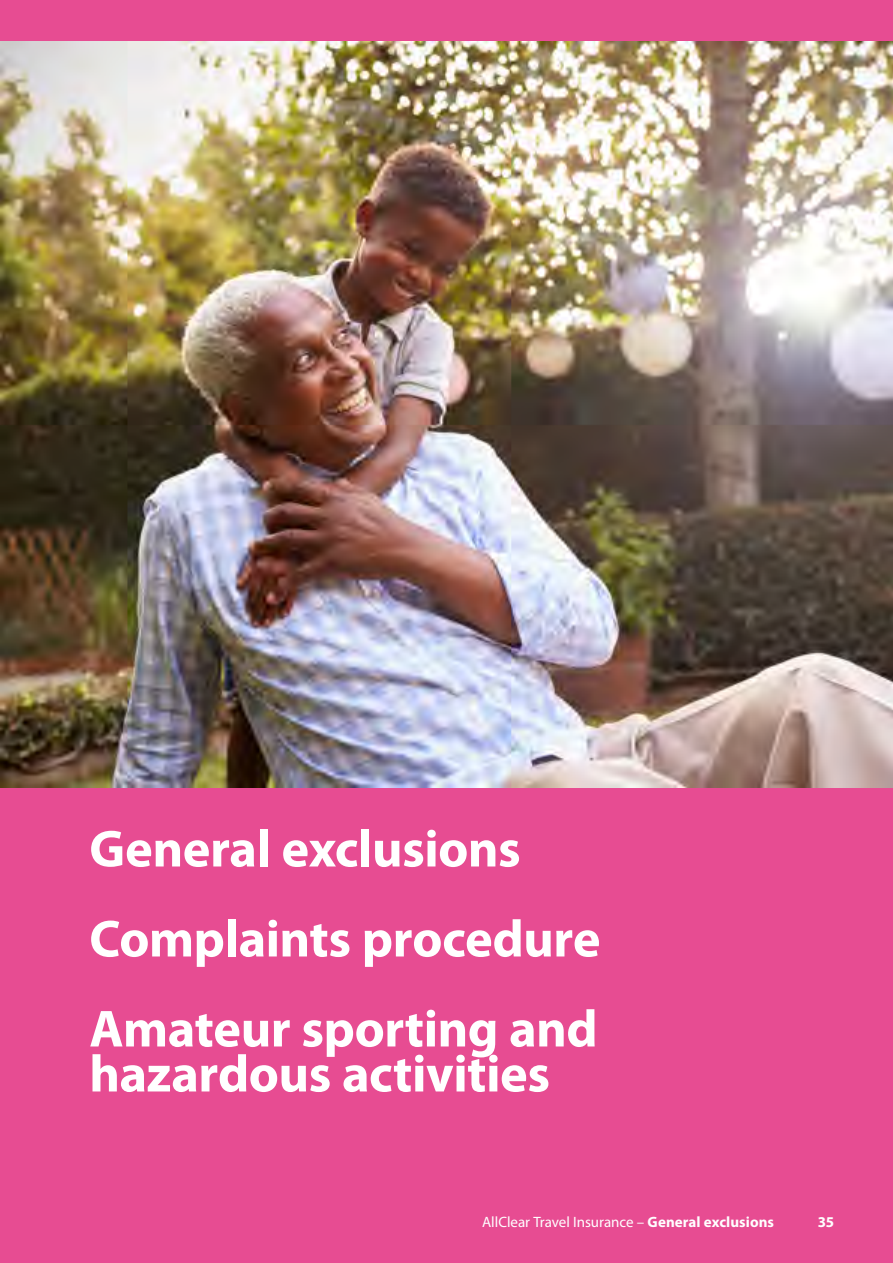
<style>
.page{position:relative;width:893px;height:1263px;background:#e74c92}
.page>*{position:absolute;margin:0;border:0;box-sizing:border-box;transform-origin:0 0}
.t1{font:700 52.5px/90px "Myriad Pro";letter-spacing:-.01em;color:#fff}
.t2{font:15px "Myriad Pro";color:#fff}
.t3{font:700 15px "Myriad Pro";color:#fff}
.s1{font-weight:700}
</style>
<div class="page">
<img style="left:0;top:42px;width:893px;height:745px">
<p class="t1" style="left:89px;top:802px;width:513px">General exclusions<br>Complaints procedure<br>Amateur sporting and</p>
<p class="t1" style="left:89px;top:1027px;width:462px">hazardous activities</p>
<p class="t2" style="left:482px;top:1213px;width:293px">AllClear Travel Insurance – <span class="s1">General exclusions</span></p>
<p class="t3" style="left:818px;top:1212px;width:18px">35</p>
</div>
